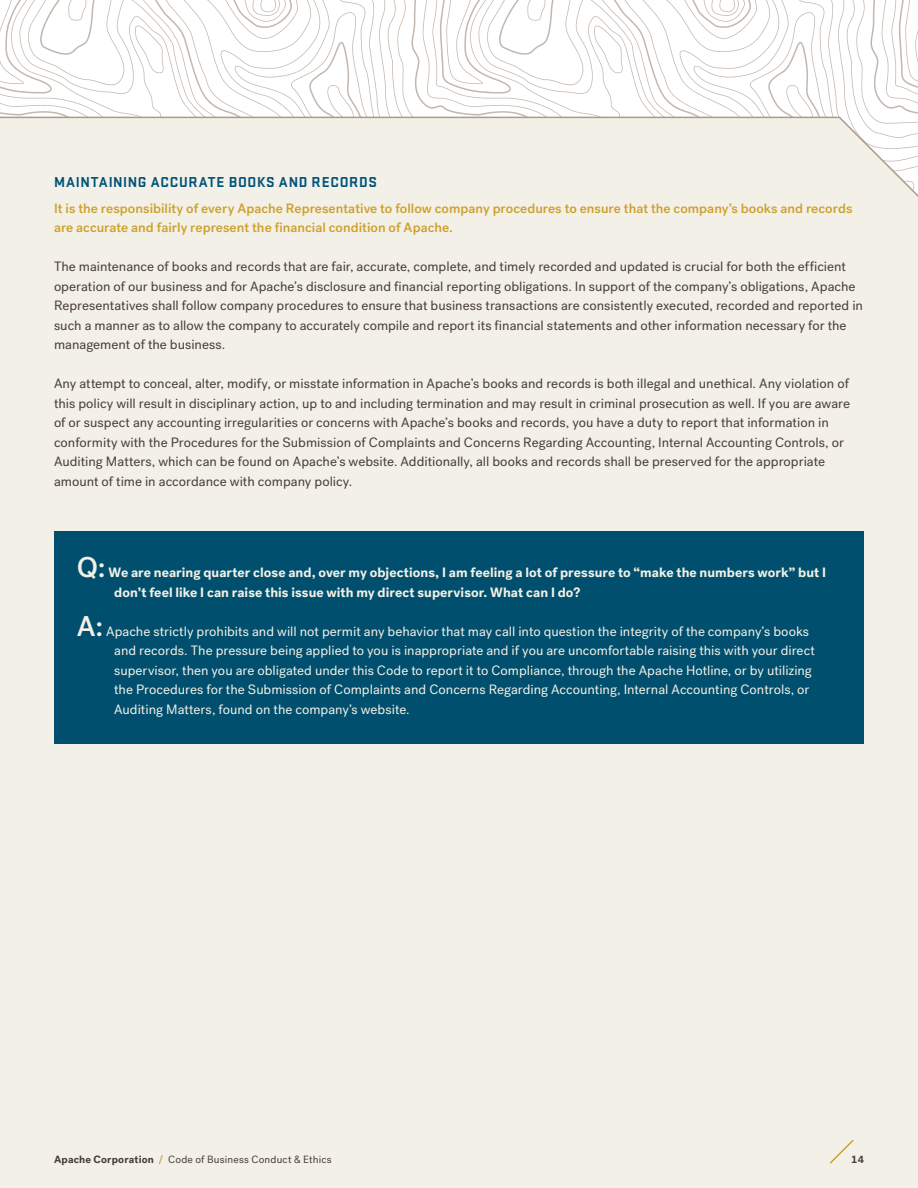
<style>
.page{position:relative;width:918px;height:1188px;background:#fff}
.page>*{position:absolute;margin:0;border:0;box-sizing:border-box;transform-origin:0 0}
.t1{font:700 15px "Stratum 2";letter-spacing:.04em;color:#00527a}
.t2{font:13.5px/19.5px "Post Grotesk";color:#473d37}
.t3{font:13.5px/19.5px "Post Grotesk";color:#f3f0e6}
.t4{font:500 13.5px/19.5px "Post Grotesk";letter-spacing:.005em;color:#ce9f2b}
.t5{font:700 13.5px/19.5px "Post Grotesk";letter-spacing:.005em;color:#f3f0e6}
.t6{font:10.5px "Post Grotesk";letter-spacing:.015em;color:#473d37}
.t7{font:700 10.5px "Post Grotesk";color:#473d37}
.s1{font-weight:500;font-size:28.5px}
.s2{font-weight:700}
.s3{font-weight:500;color:#c79a38}
</style>
<div class="page">
<svg style="left:0;top:0;width:459px;height:116px"></svg>
<svg style="left:459px;top:0;width:459px;height:116px"></svg>
<div style="left:0;top:116px;width:918px;height:1072px;background:#f2f0e7"></div>
<div style="left:54px;top:532px;width:810px;height:212px;background:#004f6e"></div>
<svg style="left:828px;top:1138px;width:27px;height:27px"></svg>
<p class="t1" style="left:54px;top:171px;width:325px">MAINTAINING ACCURATE BOOKS AND RECORDS</p>
<p class="t4" style="left:54px;top:198px;width:800px">It is the responsibility of every Apache Representative to follow company procedures to ensure that the company’s books and records are accurate and fairly represent the financial condition of Apache.</p>
<p class="t2" style="left:54px;top:257px;width:811px">The maintenance of books and records that are fair, accurate, complete, and timely recorded and updated is crucial for both the efficient operation of our business and for Apache’s disclosure and financial reporting obligations. In support of the company’s obligations, Apache Representatives shall follow company procedures to ensure that business transactions are consistently executed, recorded and reported in such a manner as to allow the company to accurately compile and report its financial statements and other information necessary for the management of the business.</p>
<p class="t2" style="left:54px;top:374px;width:797px">Any attempt to conceal, alter, modify, or misstate information in Apache’s books and records is both illegal and unethical. Any violation of this policy will result in disciplinary action, up to and including termination and may result in criminal prosecution as well. If you are aware of or suspect any accounting irregularities or concerns with Apache’s books and records, you have a duty to report that information in conformity with the Procedures for the Submission of Complaints and Concerns Regarding Accounting, Internal Accounting Controls, or Auditing Matters, which can be found on Apache’s website. Additionally, all books and records shall be preserved for the appropriate amount of time in accordance with company policy.</p>
<p class="t5" style="left:114px;top:563px;width:713px;text-indent:-38px"><span class="s1">Q:</span> We are nearing quarter close and, over my objections, I am feeling a lot of pressure to “make the numbers work” but I don’t feel like I can raise this issue with my direct supervisor. What can I do?</p>
<p class="t3" style="left:114px;top:622px;width:702px;text-indent:-38px"><span class="s1">A:</span> Apache strictly prohibits and will not permit any behavior that may call into question the integrity of the company’s books and records. The pressure being applied to you is inappropriate and if you are uncomfortable raising this with your direct supervisor, then you are obligated under this Code to report it to Compliance, through the Apache Hotline, or by utilizing the Procedures for the Submission of Complaints and Concerns Regarding Accounting, Internal Accounting Controls, or Auditing Matters, found on the company’s website.</p>
<p class="t6" style="left:54px;top:1154px;width:279px"><span class="s2">Apache Corporation</span> <span class="s3">/</span> Code of Business Conduct &amp; Ethics</p>
<p class="t7" style="left:851px;top:1153px;width:14px">14</p>
</div>
